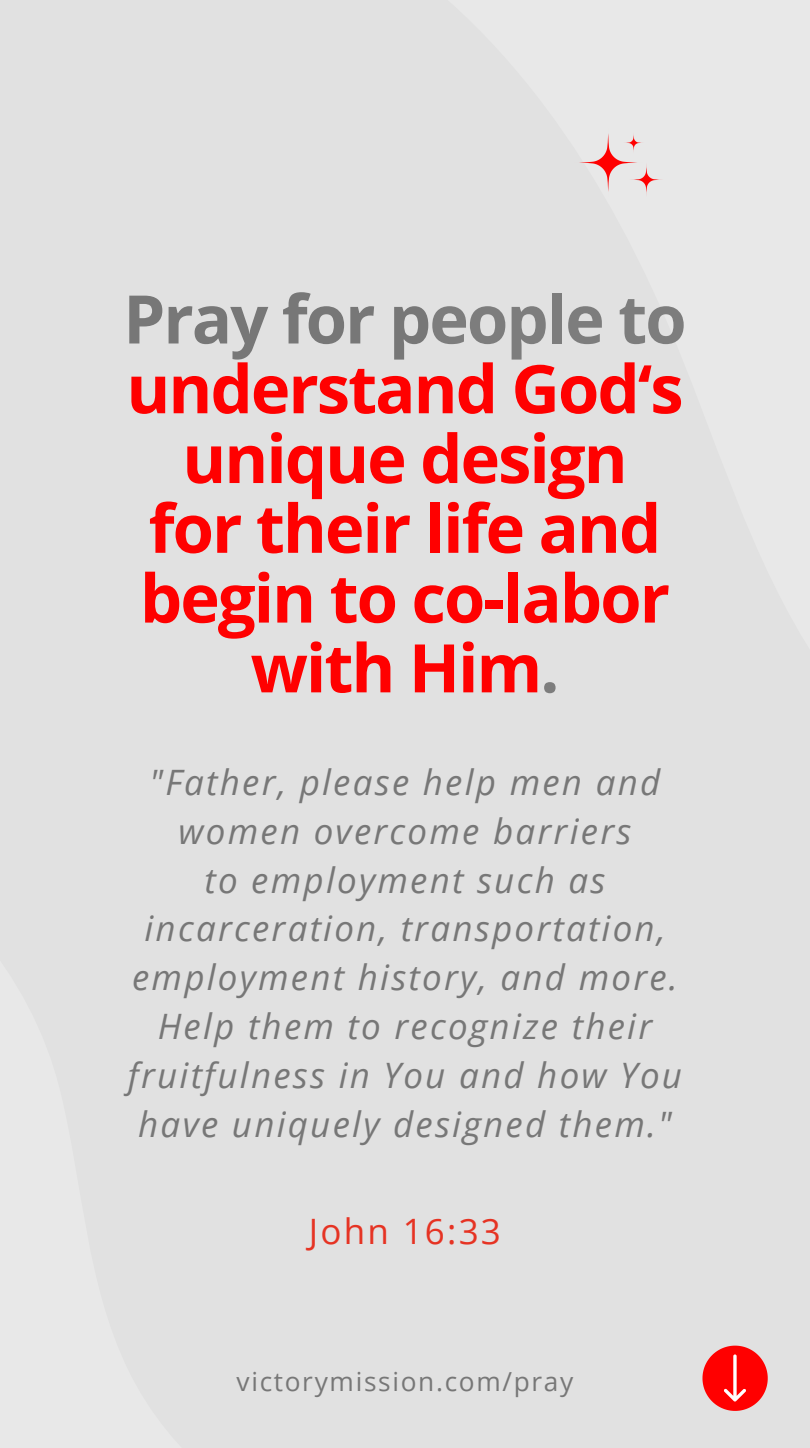
<style>
.page{position:relative;width:810px;height:1448px;background:#e1e1e1}
.page>*{position:absolute;margin:0;border:0;box-sizing:border-box;transform-origin:0 0}
.t1{font:700 67px/69.7px "Open Sans";letter-spacing:-.03em;color:#f00;text-align:center}
.t2{font:italic 35px/48.8px "Open Sans";letter-spacing:.065em;color:#777;text-align:center}
.t3{font:35px "Open Sans";letter-spacing:.065em;color:#e63323}
.t4{font:26.2px "Open Sans";letter-spacing:.065em;color:#777}
.s1{color:#777}
.s2{color:#7d7d7d}
</style>
<div class="page">
<svg style="left:702px;top:1345px;width:66px;height:65px;background:#f84040"></svg>
<svg style="left:574px;top:129px;width:90px;height:68px;background:#e8d4d4"></svg>
<h1 class="t1" style="left:123px;top:283px;width:565px"><span class="s1">Pray for p</span><span class="s2">eople to </span>understand God‘s unique design<br>for their life and begin to co-labor with Him<span class="s2">.</span></h1>
<p class="t2" style="left:128px;top:757px;width:556px">"Father, please help men and women overcome barriers<br>to employment such as incarceration, transportation, employment history, and more.<br>Help them to recognize their fruitfulness in You and how You have uniquely designed them."</p>
<p class="t3" style="left:309px;top:1207px;width:194px">John 16:33</p>
<p class="t4" style="left:237px;top:1363px;width:338px">victorymission.com/pray</p>
</div>
